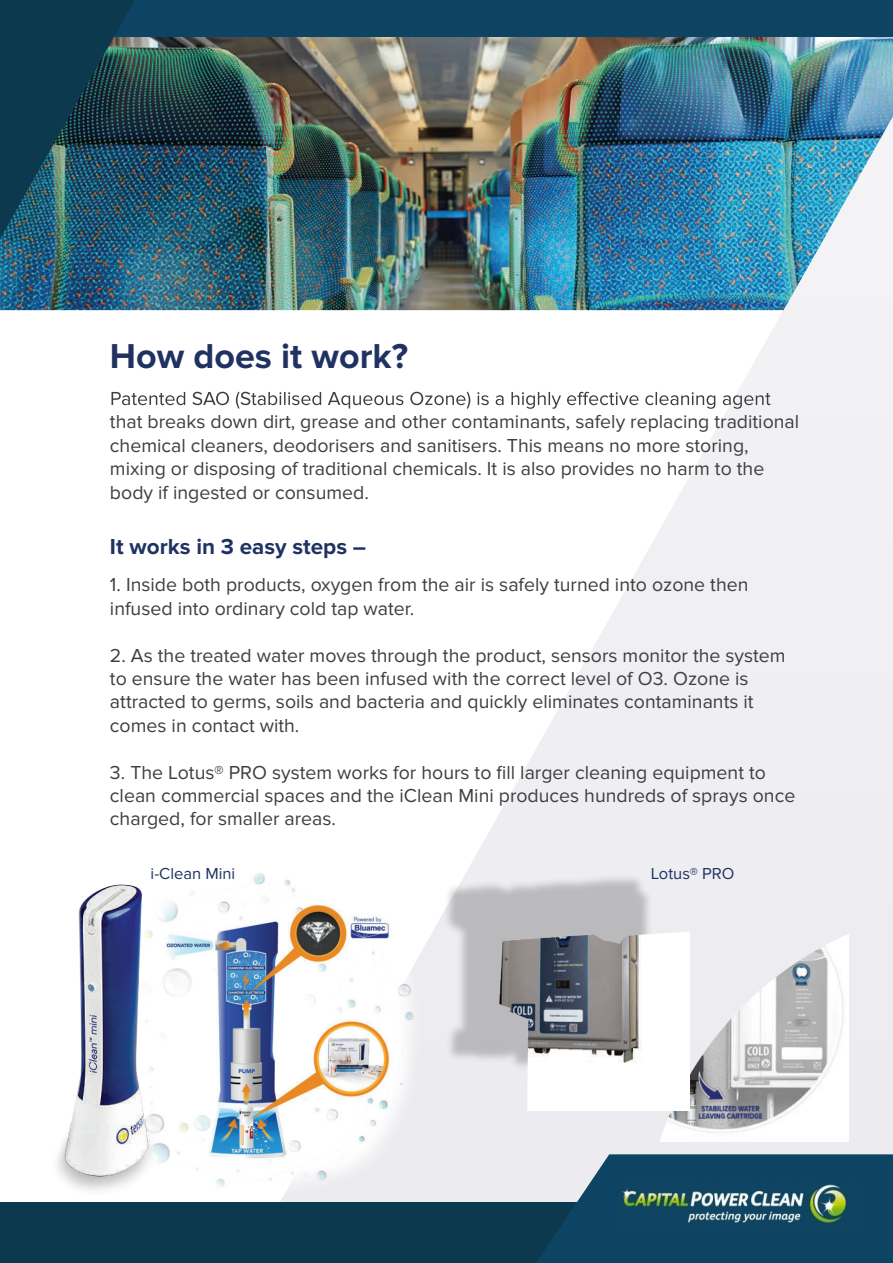
<style>
.page{position:relative;width:893px;height:1263px;background:#fff}
.page>*{position:absolute;margin:0;border:0;box-sizing:border-box;transform-origin:0 0}
.t1{font:700 35.85px "Proxima Nova";color:#203262}
.t2{font:700 22.5px "Proxima Nova";color:#203262}
.t3{font:19.5px/23.4px "Proxima Nova";color:#3e3e3f}
.t4{font:16.5px "Proxima Nova";color:#203262}
</style>
<div class="page">
<img style="left:0;top:36px;width:893px;height:274px">
<img style="left:238px;top:92px;width:655px;height:1111px">
<svg style="left:112px;top:392px;width:659px;height:17px"></svg>
<img style="left:577px;top:883px;width:272px;height:259px">
<img style="left:173px;top:859px;width:250px;height:341px">
<img style="left:32px;top:884px;width:141px;height:319px">
<img style="left:389px;top:831px;width:301px;height:279px">
<div style="left:0;top:1203px;width:893px;height:60px;background:#0c394e"></div>
<svg style="left:536px;top:1154px;width:357px;height:109px;background:#245570"></svg>
<div style="left:0;top:0;width:893px;height:36px;background:#0d4463"></div>
<img style="left:0;top:0;width:135px;height:239px">
<img style="left:618px;top:1183px;width:240px;height:48px">
<h1 class="t1" style="left:110px;top:336px;width:300px">How does it work?</h1>
<p class="t3" style="left:110px;top:410px;width:691px">that breaks down dirt, grease and other contaminants, safely replacing traditional chemical cleaners, deodorisers and sanitisers. This means no more storing, mixing or disposing of traditional chemicals. It is also provides no harm to the body if ingested or consumed.</p>
<p class="t2" style="left:110px;top:534px;width:258px">It works in 3 easy steps –</p>
<p class="t3" style="left:110px;top:573px;width:640px">1. Inside both products, oxygen from the air is safely turned into ozone then infused into ordinary cold tap water.</p>
<p class="t3" style="left:110px;top:644px;width:677px">2. As the treated water moves through the product, sensors monitor the system to ensure the water has been infused with the correct level of O3. Ozone is attracted to germs, soils and bacteria and quickly eliminates contaminants it comes in contact with.</p>
<p class="t3" style="left:110px;top:761px;width:687px">3. The Lotus® PRO system works for hours to fill larger cleaning equipment to clean commercial spaces and the iClean Mini produces hundreds of sprays once charged, for smaller areas.</p>
<p class="t4" style="left:151px;top:864px;width:86px">i-Clean Mini</p>
<p class="t4" style="left:651px;top:864px;width:85px">Lotus® PRO</p>
</div>
